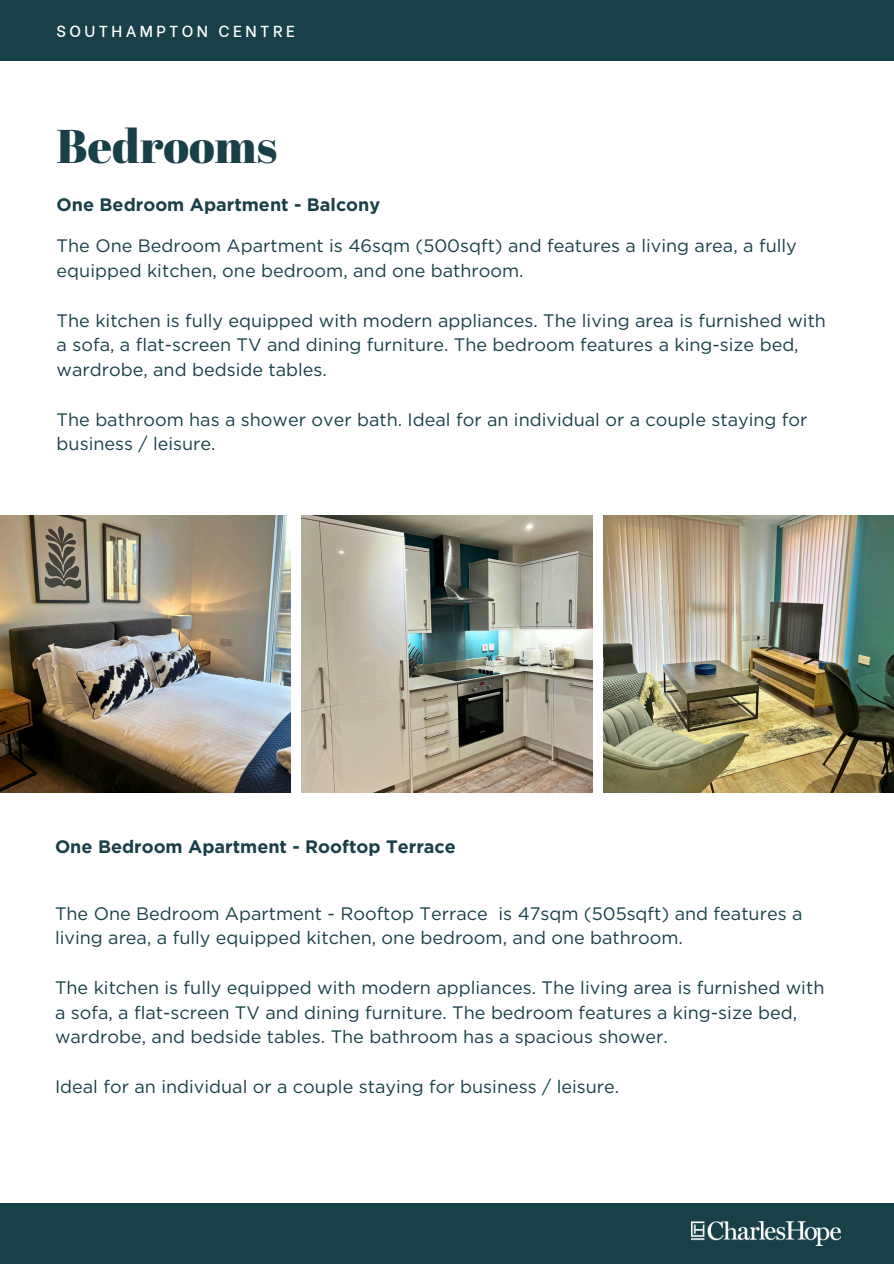
<style>
.page{position:relative;width:894px;height:1264px;background:#fff}
.page>*{position:absolute;margin:0;border:0;box-sizing:border-box;transform-origin:0 0}
.t1{font:47.25px "Abril Fatface";color:#194049}
.t2{font:18px/24.8px "Gotham";color:#194049}
.t3{font:700 18px "Gotham";color:#194049}
.t4{font:500 15.9px "Be Vietnam";letter-spacing:.21em;color:#fff}
</style>
<div class="page">
<img style="left:0;top:516px;width:290px;height:276px">
<img style="left:302px;top:516px;width:290px;height:276px">
<img style="left:603px;top:516px;width:290px;height:276px">
<div style="left:0;top:1203px;width:893px;height:60px;background:#194049"></div>
<div style="left:0;top:0;width:893px;height:60px;background:#194049"></div>
<img style="left:691px;top:1221px;width:148px;height:24px">
<h3 class="t4" style="left:57px;top:18px;width:240px">SOUTHAMPTON CENTRE</h3>
<p class="t1" style="left:57px;top:113px;width:222px">Bedrooms</p>
<h1 class="t3" style="left:57px;top:193px;width:325px">One Bedroom Apartment - Balcony</h1>
<h3 class="t2" style="left:57px;top:233px;width:741px">The One Bedroom Apartment is 46sqm (500sqft) and features a living area, a fully equipped kitchen, one bedroom, and one bathroom.</h3>
<h2 class="t2" style="left:57px;top:307px;width:770px">The kitchen is fully equipped with modern appliances. The living area is furnished with a sofa, a flat-screen TV and dining furniture. The bedroom features a king-size bed, wardrobe, and bedside tables.</h2>
<h3 class="t2" style="left:57px;top:406px;width:752px">The bathroom has a shower over bath. Ideal for an individual or a couple staying for business / leisure.</h3>
<h2 class="t3" style="left:55px;top:836px;width:402px">One Bedroom Apartment - Rooftop Terrace</h2>
<h3 class="t2" style="left:55px;top:900px;width:748px">The One Bedroom Apartment - Rooftop Terrace is 47sqm (505sqft) and features a living area, a fully equipped kitchen, one bedroom, and one bathroom.</h3>
<h3 class="t2" style="left:55px;top:975px;width:770px">The kitchen is fully equipped with modern appliances. The living area is furnished with a sofa, a flat-screen TV and dining furniture. The bedroom features a king-size bed, wardrobe, and bedside tables. The bathroom has a spacious shower.</h3>
<p class="t2" style="left:55px;top:1074px;width:565px">Ideal for an individual or a couple staying for business / leisure.</p>
</div>
